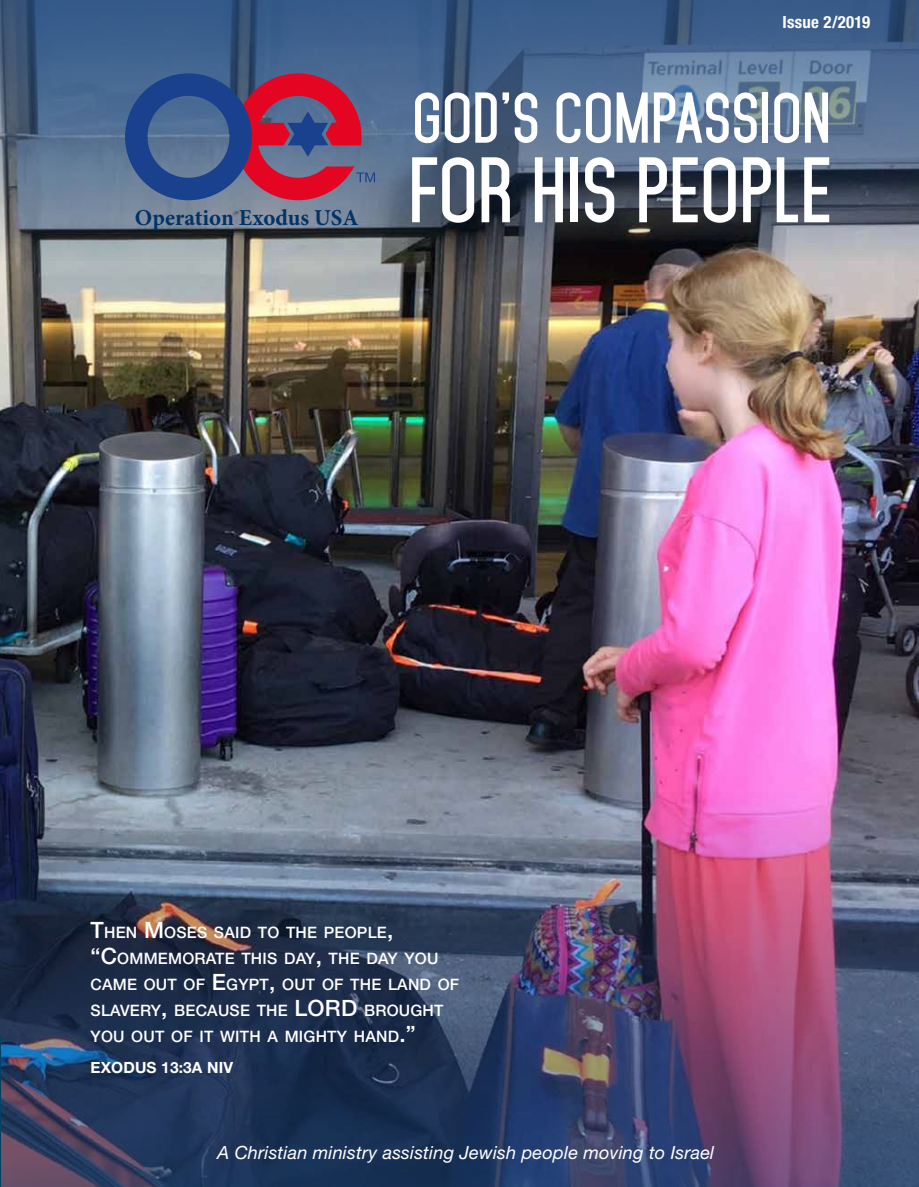
<style>
.page{position:relative;width:919px;height:1187px;background:#fff}
.page>*{position:absolute;margin:0;border:0;box-sizing:border-box;transform-origin:0 0}
.t1{font:700 79.5px "Mohave";color:#fff}
.t2{font:700 61.5px "Mohave";color:#fff}
.t3{font:700 22.8px "Minion Pro";color:#036}
.t4{font:italic 18.15px "Helvetica Neue LT Std";letter-spacing:.01em;color:#fff}
.t5{font:700 condensed 16.8px "Helvetica Neue LT Std";letter-spacing:.015em;color:#fff}
.t6{font:500 15.75px/25.8px "Helvetica Neue LT Std";letter-spacing:.015em;color:#fff}
.t7{font:700 15.45px "Helvetica Neue LT Std";letter-spacing:.01em;color:#fff}
.s1{font-size:22.5px}
</style>
<div class="page">
<img style="left:0;top:261px;width:918px;height:528px">
<svg style="left:0;top:0;width:918px;height:261px;background:#4f647f"></svg>
<img style="left:0;top:789px;width:918px;height:376px">
<svg style="left:125px;top:73px;width:250px;height:127px;background:#684e79"></svg>
<svg style="left:1px;top:1165px;width:917px;height:21px;background:#343f65"></svg>
<hr style="left:0;top:1035px;width:1px;height:151px;background:#004164">
<h3 class="t3" style="left:135px;top:202px;width:225px">Operation Exodus USA</h3>
<p class="t5" style="left:782px;top:12px;width:89px">Issue 2/2019</p>
<h2 class="t2" style="left:412px;top:80px;width:421px">GOD’S COMPASSION</h2>
<h1 class="t1" style="left:408px;top:142px;width:424px">FOR HIS PEOPLE</h1>
<p class="t6" style="left:91px;top:919px;width:370px"><span class="s1">T</span>HEN <span class="s1">M</span>OSES SAID TO THE PEOPLE<span class="s1">,<br>“C</span>OMM EMORATE THIS DAY<span class="s1">,</span> THE DAY YOU<br>CAME OUT OF <span class="s1">E</span>GYPT<span class="s1">,</span> OUT OF THE LAND OF<br>SLAVERY<span class="s1">,</span> BECAUSE THE <span class="s1">LORD</span></p>
<p class="t6" style="left:91px;top:996px;width:354px;text-indent:273px">BROUGHT<br>YOU OUT OF IT WITH A MIGHTY HAND<span class="s1">.”</span></p>
<p class="t7" style="left:91px;top:1057px;width:144px">EXODUS 13:3A NIV</p>
<p class="t4" style="left:217px;top:1141px;width:498px">A Christian ministry assisting Jewish people moving to Israel</p>
</div>
